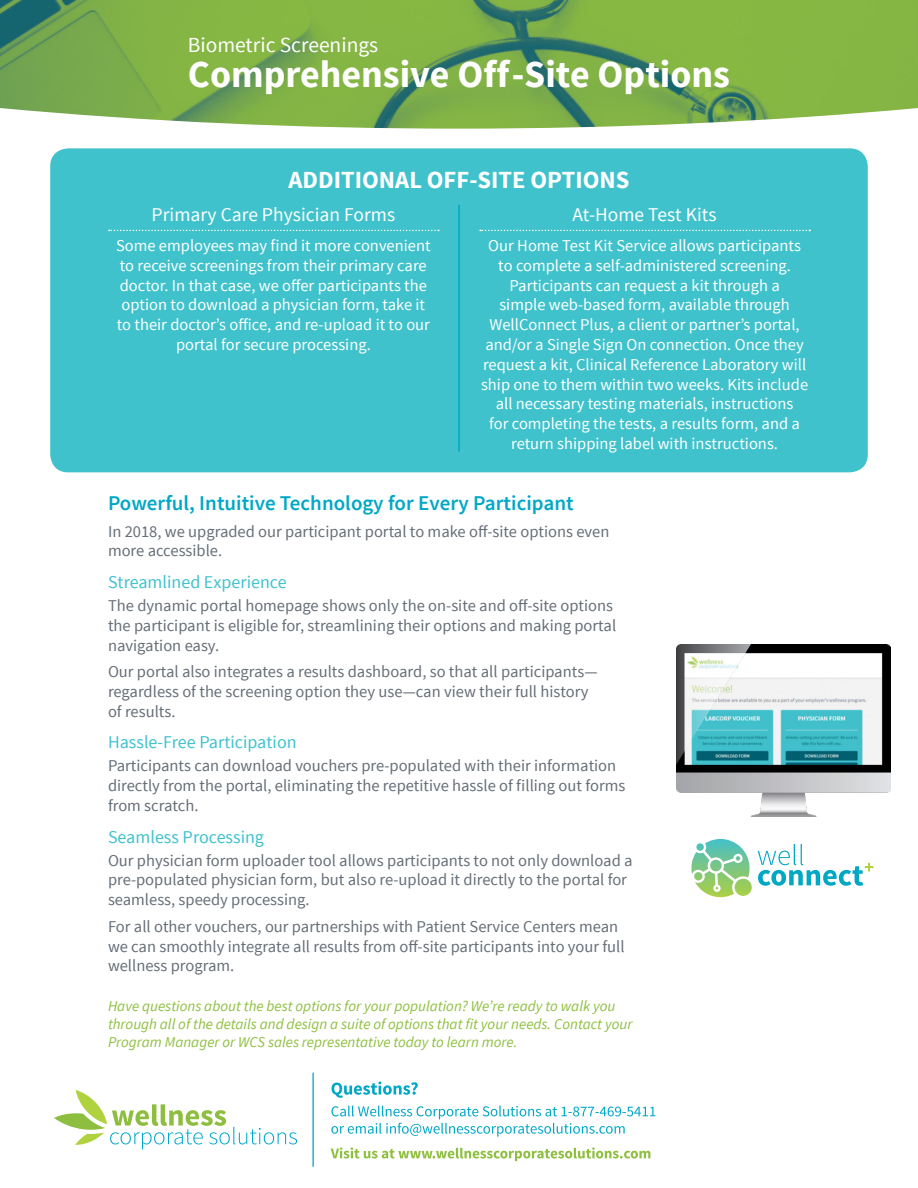
<style>
.page{position:relative;width:918px;height:1188px;background:#fff}
.page>*{position:absolute;margin:0;border:0;box-sizing:border-box;transform-origin:0 0}
.t1{font:700 37.95px "Source Sans Pro";color:#fff}
.t2{font:700 24.6px "Source Sans Pro";color:#fff}
.t3{font:21.45px "Source Sans Pro";color:#fff}
.t4{font:600 21px "Source Sans Pro";color:#00a8c6}
.t5{font:19.5px "Source Sans Pro";color:#fff}
.t6{font:18px "Source Sans Pro";color:#40c2cc}
.t7{font:16.5px/19.8px "Source Sans Pro";color:#666e77}
.t8{font:16.5px/19.8px "Source Sans Pro";color:#fff;text-align:center}
.t9{font:italic 15px/18px "Source Sans Pro";color:#8ebf3f}
</style>
<div class="page">
<svg style="left:54px;top:1090px;width:243px;height:59px"></svg>
<hr style="left:312px;top:1073px;width:2px;height:94px;background:#00a8c6">
<svg style="left:331px;top:1148px;width:319px;height:13px"></svg>
<svg style="left:331px;top:1106px;width:324px;height:31px"></svg>
<svg style="left:332px;top:1082px;width:86px;height:16px"></svg>
<img style="left:0;top:0;width:918px;height:129px">
<svg style="left:691px;top:839px;width:61px;height:58px"></svg>
<svg style="left:758px;top:844px;width:116px;height:42px"></svg>
<img style="left:677px;top:644px;width:214px;height:172px">
<div style="left:50px;top:148px;width:818px;height:324px;background:#40c2cc;border-radius:18px"></div>
<hr style="left:458px;top:205px;width:2px;height:247px;background:#00a8c6">
<svg style="left:109px;top:230px;width:330px;height:1px"></svg>
<svg style="left:480px;top:230px;width:330px;height:1px"></svg>
<h3 class="t3" style="left:188px;top:31px;width:192px">Biometric Screenings</h3>
<h1 class="t1" style="left:188px;top:50px;width:544px">Comprehensive Off-Site Options</h1>
<h2 class="t2" style="left:288px;top:164px;width:343px">ADDITIONAL OFF-SITE OPTIONS</h2>
<p class="t5" style="left:152px;top:203px;width:245px">Primary Care Physician Forms</p>
<p class="t8" style="left:116px;top:236px;width:316px">Some employees may find it more convenient to receive screenings from their primary care doctor. In that case, we offer participants the option to download a physician form, take it to their doctor’s office, and re-upload it to our portal for secure processing.</p>
<p class="t5" style="left:573px;top:203px;width:145px">At-Home Test Kits</p>
<p class="t8" style="left:481px;top:236px;width:329px">Our Home Test Kit Service allows participants to complete a self-administered screening.<br>Participants can request a kit through a<br>simple web-based form, available through WellConnect Plus, a client or partner’s portal, and/or a Single Sign On connection. Once they request a kit, Clinical Reference Laboratory will ship one to them within two weeks. Kits include all necessary testing materials, instructions<br>for completing the tests, a results form, and a return shipping label with instructions.</p>
<p class="t4" style="left:108px;top:490px;width:467px">Powerful, Intuitive Technology for Every Participant</p>
<p class="t7" style="left:108px;top:522px;width:503px">In 2018, we upgraded our participant portal to make off-site options even more accessible.</p>
<p class="t6" style="left:108px;top:571px;width:180px">Streamlined Experience</p>
<p class="t7" style="left:108px;top:596px;width:510px">The dynamic portal homepage shows only the on-site and off-site options the participant is eligible for, streamlining their options and making portal navigation easy.</p>
<p class="t7" style="left:108px;top:662px;width:491px">Our portal also integrates a results dashboard, so that all participants— regardless of the screening option they use—can view their full history of results.</p>
<p class="t6" style="left:108px;top:731px;width:190px">Hassle-Free Participation</p>
<p class="t7" style="left:108px;top:756px;width:519px">Participants can download vouchers pre-populated with their information directly from the portal, eliminating the repetitive hassle of filling out forms from scratch.</p>
<p class="t6" style="left:108px;top:826px;width:158px">Seamless Processing</p>
<p class="t7" style="left:108px;top:851px;width:526px">Our physician form uploader tool allows participants to not only download a pre-populated physician form, but also re-upload it directly to the portal for seamless, speedy processing.</p>
<p class="t7" style="left:108px;top:917px;width:518px">For all other vouchers, our partnerships with Patient Service Centers mean we can smoothly integrate all results from off-site participants into your full wellness program.</p>
<p class="t9" style="left:108px;top:997px;width:526px">Have questions about the best options for your population? We’re ready to walk you through all of the details and design a suite of options that fit your needs. Contact your<br>Program Manager or WCS sales representative today to learn more.</p>
</div>
